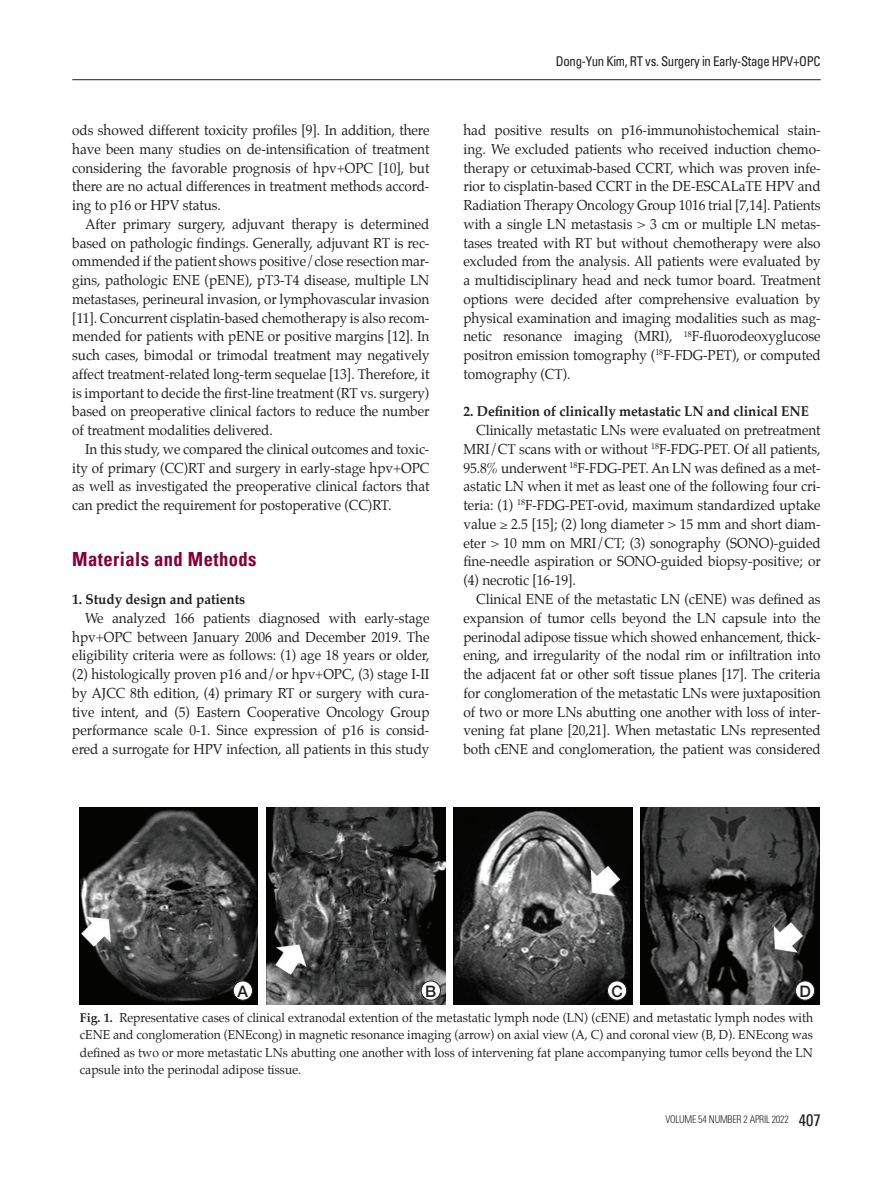
<style>
.page{position:relative;width:893px;height:1191px;background:#fff}
.page>*{position:absolute;margin:0;border:0;box-sizing:border-box;transform-origin:0 0}
.t1{font:700 condensed 19.5px "Univers";letter-spacing:.025em;color:#840037;scale:.95 1}
.t2{font:500 15.75px "Helvetica Neue";color:#231f20}
.t3{font:14.25px/18.8px "Palatino";letter-spacing:-.005em;color:#231f20;text-align:justify;scale:.95 1}
.t4{font:700 14.25px "Palatino";letter-spacing:-.005em;color:#231f20;scale:.95 1}
.t5{font:condensed 13.5px "Univers";letter-spacing:-.025em;color:#231f20;scale:.95 1}
.t6{font:12.75px/17.2px "Palatino";color:#231f20;text-align:justify;scale:.95 1}
.t7{font:300 condensed 10.5px "Univers";letter-spacing:-.02em;color:#231f20;scale:.95 1}
.s1{font-weight:700}
.s2{font-weight:400;font-size:16.5px}
</style>
<div class="page">
<img style="left:79px;top:807px;width:179px;height:197px">
<img style="left:266px;top:807px;width:179px;height:197px">
<img style="left:641px;top:807px;width:178px;height:197px">
<img style="left:454px;top:807px;width:178px;height:197px">
<div style="left:233px;top:981px;width:19px;height:19px;background:#fff;border-radius:50%"></div>
<div style="left:233px;top:980px;width:20px;height:20px;border:1px solid #231f20;border-radius:50%"></div>
<div style="left:421px;top:981px;width:19px;height:19px;background:#fff;border-radius:50%"></div>
<div style="left:421px;top:980px;width:20px;height:20px;border:1px solid #231f20;border-radius:50%"></div>
<div style="left:795px;top:981px;width:20px;height:19px;background:#fff;border-radius:50%"></div>
<div style="left:795px;top:980px;width:20px;height:20px;border:1px solid #231f20;border-radius:50%"></div>
<div style="left:607px;top:981px;width:20px;height:19px;background:#fff;border-radius:50%"></div>
<div style="left:607px;top:980px;width:20px;height:20px;border:1px solid #231f20;border-radius:50%"></div>
<hr style="left:72px;top:79px;width:749px;height:1px;background:#231f20">
<p class="t3" style="left:72px;top:121px;width:377px">ods showed different toxicity profiles [9]. In addition, there have been many studies on de-intensification of treatment considering the favorable prognosis of hpv+OPC [10], but there are no actual differences in treatment methods accord&shy;ing to p16 or HPV status.</p>
<p class="t3" style="left:72px;top:214px;width:378px;text-indent:13px">After primary surgery, adjuvant therapy is determined based on pathologic findings. Generally, adjuvant RT is rec&shy;ommended if the patient shows positive/close resection mar&shy;gins, pathologic ENE (pENE), pT3-T4 disease, multiple LN metastases, perineural invasion, or lymphovascular invasion [11]. Concurrent cisplatin-based chemotherapy is also recom&shy;mended for patients with pENE or positive margins [12]. In such cases, bimodal or trimodal treatment may negatively affect treatment-related long-term sequelae [13]. Therefore, it is important to decide the first-line treatment (RT vs. surgery) based on preoperative clinical factors to reduce the number of treatment modalities delivered.</p>
<p class="t3" style="left:72px;top:439px;width:378px;text-indent:13px">In this study, we compared the clinical outcomes and toxic&shy;ity of primary (CC)RT and surgery in early-stage hpv+OPC as well as investigated the preoperative clinical factors that can predict the requirement for postoperative (CC)RT.</p>
<p class="t1" style="left:72px;top:547px;width:195px">Materials and Methods</p>
<p class="t4" style="left:72px;top:587px;width:184px">1. Study design and patients</p>
<p class="t3" style="left:72px;top:608px;width:377px;text-indent:13px">We analyzed 166 patients diagnosed with early-stage hpv+OPC between January 2006 and December 2019. The eligibility criteria were as follows: (1) age 18 years or older, (2) histologically proven p16 and/or hpv+OPC, (3) stage I-II by AJCC 8th edition, (4) primary RT or surgery with cura&shy;tive intent, and (5) Eastern Cooperative Oncology Group performance scale 0-1. Since expression of p16 is consid&shy;ered a surrogate for HPV infection, all patients in this study</p>
<p class="t5" style="left:556px;top:53px;width:280px">Dong-Yun Kim, RT vs. Surgery in Early-Stage HPV+OPC</p>
<p class="t3" style="left:463px;top:121px;width:378px">had positive results on p16-immunohistochemical stain&shy;ing. We excluded patients who received induction chemo&shy;therapy or cetuximab-based CCRT, which was proven infe&shy;rior to cisplatin-based CCRT in the DE-ESCALaTE HPV and Radiation Therapy Oncology Group 1016 trial [7,14]. Patients with a single LN metastasis &gt; 3 cm or multiple LN metas&shy;tases treated with RT but without chemotherapy were also excluded from the analysis. All patients were evaluated by a multidisciplinary head and neck tumor board. Treatment options were decided after comprehensive evaluation by physical examination and imaging modalities such as mag&shy;netic resonance imaging (MRI), <sup>18</sup>F-fluorodeoxyglucose positron emission tomography (<sup>18</sup>F-FDG-PET), or computed tomography (CT).</p>
<p class="t4" style="left:463px;top:399px;width:365px">2. Definition of clinically metastatic LN and clinical ENE</p>
<p class="t3" style="left:463px;top:421px;width:377px;text-indent:13px">Clinically metastatic LNs were evaluated on pretreatment MRI/CT scans with or without <sup>18</sup>F-FDG-PET. Of all patients, 95.8% underwent <sup>18</sup>F-FDG-PET. An LN was defined as a met&shy;astatic LN when it met as least one of the following four cri&shy;teria: (1) <sup>18</sup>F-FDG-PET-ovid, maximum standardized uptake value ≥ 2.5 [15]; (2) long diameter &gt; 15 mm and short diam&shy;eter &gt; 10 mm on MRI/CT; (3) sonography (SONO)-guided fine-needle aspiration or SONO-guided biopsy-positive; or (4) necrotic [16-19].</p>
<p class="t3" style="left:463px;top:589px;width:377px;text-indent:13px">Clinical ENE of the metastatic LN (cENE) was defined as expansion of tumor cells beyond the LN capsule into the perinodal adipose tissue which showed enhancement, thick&shy;ening, and irregularity of the nodal rim or infiltration into the adjacent fat or other soft tissue planes [17]. The criteria for conglomeration of the metastatic LNs were juxtaposition of two or more LNs abutting one another with loss of inter&shy;vening fat plane [20,21]. When metastatic LNs represented both cENE and conglomeration, the patient was considered</p>
<p class="t2" style="left:238px;top:978px;width:12px">A</p>
<p class="t2" style="left:425px;top:978px;width:13px">B</p>
<p class="t2" style="left:611px;top:978px;width:13px">C</p>
<p class="t2" style="left:799px;top:978px;width:13px">D</p>
<p class="t6" style="left:80px;top:1009px;width:773px"><span class="s1">Fig. 1.</span> Representative cases of clinical extranodal extention of the metastatic lymph node (LN) (cENE) and metastatic lymph nodes with cENE and conglomeration (ENEcong) in magnetic resonance imaging (arrow) on axial view (A, C) and coronal view (B, D). ENEcong was defined as two or more metastatic LNs abutting one another with loss of intervening fat plane accompanying tumor cells beyond the LN capsule into the perinodal adipose tissue.</p>
<p class="t7" style="left:665px;top:1113px;width:165px">VOLUME 54 NUMBER 2 APRIL 2022 <span class="s2">407</span></p>
</div>
